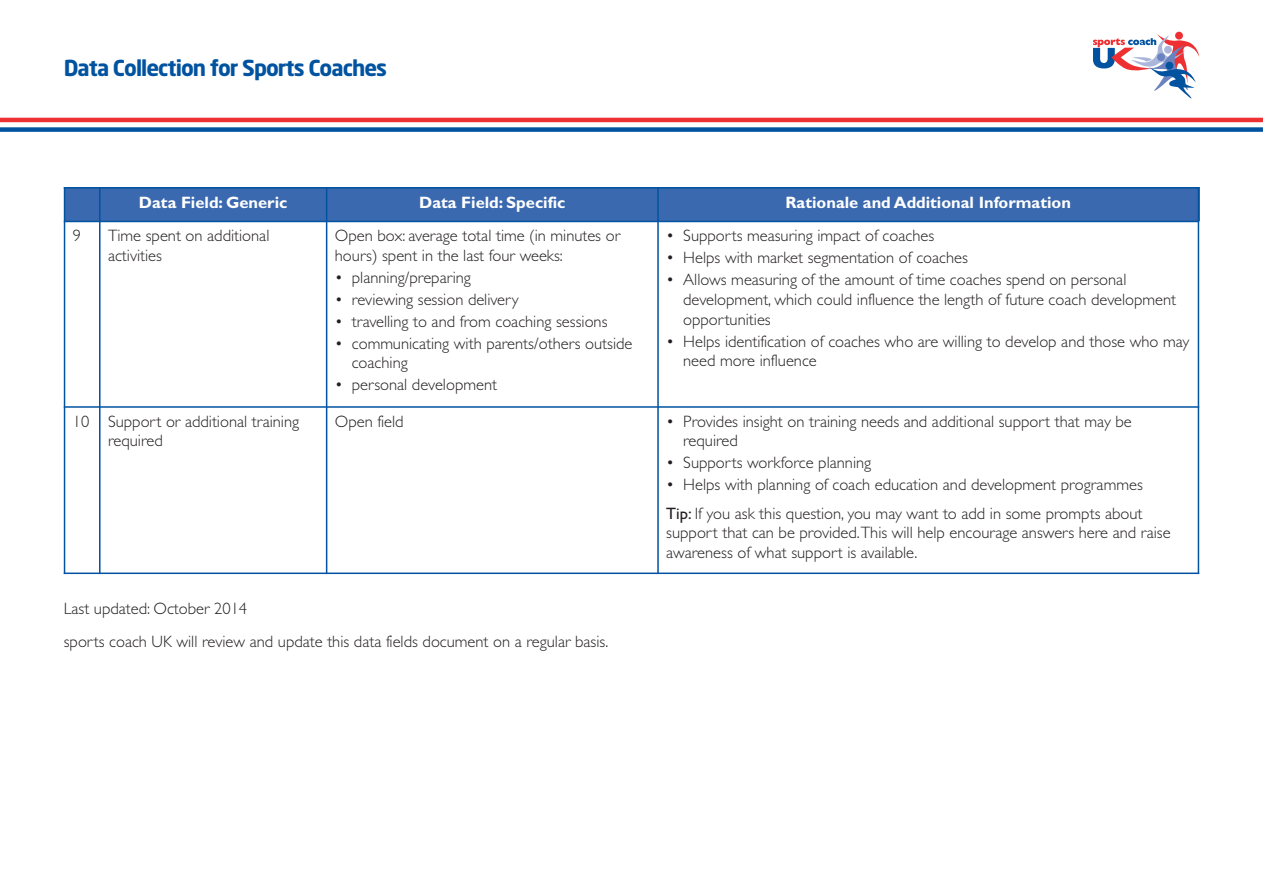
<style>
.page{position:relative;width:1263px;height:893px;background:#fff}
.page>*{position:absolute;margin:0;border:0;box-sizing:border-box;transform-origin:0 0}
.t1{font:700 21.75px "Neo Sans";letter-spacing:-.045em;color:#0153a0}
.t2{font:300 16.5px/19.8px "Gill Sans";color:#231f20}
.t3{font:700 16.5px "Gill Sans";color:#fff}
.s1{font-weight:400}
</style>
<div class="page">
<hr style="left:0;top:118px;width:1263px;height:4px;background:#ee3032">
<div style="left:0;top:127px;width:1263px;height:5px;background:#0153a0"></div>
<div style="left:1175px;top:32px;width:8px;height:8px;background:#ee3032;border-radius:50%"></div>
<svg style="left:1093px;top:34px;width:106px;height:65px"></svg>
<div style="left:64px;top:187px;width:36px;height:34px;background:#3b69af"></div>
<div style="left:100px;top:187px;width:227px;height:34px;background:#3b69af"></div>
<div style="left:327px;top:187px;width:331px;height:34px;background:#3b69af"></div>
<div style="left:658px;top:187px;width:541px;height:34px;background:#3b69af"></div>
<hr style="left:64px;top:187px;width:1px;height:387px;background:#0153a0">
<hr style="left:99px;top:187px;width:2px;height:387px;background:#0153a0">
<hr style="left:326px;top:187px;width:1px;height:387px;background:#0153a0">
<hr style="left:657px;top:187px;width:2px;height:387px;background:#0153a0">
<hr style="left:1198px;top:187px;width:1px;height:387px;background:#0153a0">
<hr style="left:64px;top:187px;width:1135px;height:2px;background:#0153a0">
<hr style="left:64px;top:221px;width:1135px;height:1px;background:#0153a0">
<hr style="left:64px;top:406px;width:1135px;height:2px;background:#0153a0">
<hr style="left:64px;top:572px;width:1135px;height:2px;background:#0153a0">
<h1 class="t1" style="left:64px;top:54px;width:325px">Data Collection for Sports Coaches</h1>
<p class="t3" style="left:139px;top:192px;width:150px">Data Field: Generic</p>
<p class="t3" style="left:419px;top:192px;width:148px">Data Field: Specific</p>
<p class="t3" style="left:785px;top:192px;width:287px">Rationale and Additional Information</p>
<p class="t2" style="left:73px;top:226px;width:10px">9</p>
<p class="t2" style="left:108px;top:226px;width:163px">Time spent on additional activities</p>
<p class="t2" style="left:335px;top:226px;width:287px">Open box: average total time (in minutes or hours) spent in the last four weeks:</p>
<p class="t2" style="left:335px;top:267px;width:138px">• planning/preparing</p>
<p class="t2" style="left:335px;top:289px;width:185px">• reviewing session delivery</p>
<p class="t2" style="left:335px;top:311px;width:274px">• travelling to and from coaching sessions</p>
<p class="t2" style="left:352px;top:333px;width:282px;text-indent:-17px">• communicating with parents/others outside coaching</p>
<p class="t2" style="left:335px;top:375px;width:164px">• personal development</p>
<p class="t2" style="left:666px;top:226px;width:269px">• Supports measuring impact of coaches</p>
<p class="t2" style="left:666px;top:247px;width:303px">• Helps with market segmentation of coaches</p>
<p class="t2" style="left:683px;top:269px;width:494px;text-indent:-17px">• Allows measuring of the amount of time coaches spend on personal development, which could influence the length of future coach development opportunities</p>
<p class="t2" style="left:683px;top:331px;width:508px;text-indent:-17px">• Helps identification of coaches who are willing to develop and those who may need more influence</p>
<p class="t2" style="left:108px;top:411px;width:193px;text-indent:-35px">10 Support or additional training required</p>
<p class="t2" style="left:335px;top:411px;width:70px">Open field</p>
<p class="t2" style="left:683px;top:411px;width:450px;text-indent:-17px">• Provides insight on training needs and additional support that may be required</p>
<p class="t2" style="left:666px;top:453px;width:206px">• Supports workforce planning</p>
<p class="t2" style="left:666px;top:470px;width:478px;line-height:28.3px">• Helps with planning of coach education and development programmes<br><span class="s1">Tip:</span> If you ask this question, you may want to add in some prompts about</p>
<p class="t2" style="left:666px;top:523px;width:506px">support that can be provided.This will help encourage answers here and raise awareness of what support is available.</p>
<p class="t2" style="left:64px;top:592px;width:546px;line-height:32.5px">Last updated: October 2014<br>sports coach UK will review and update this data fields document on a regular basis.</p>
</div>
